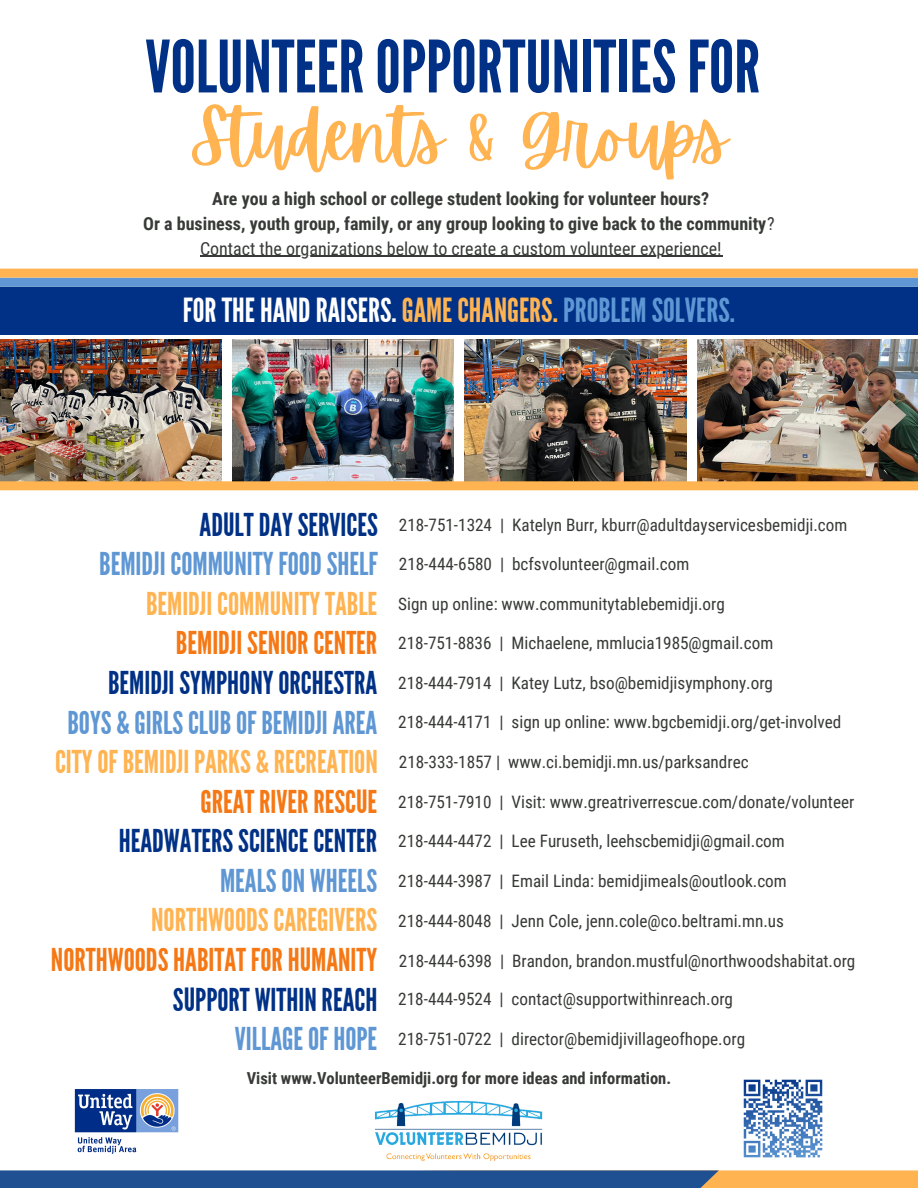
<style>
.page{position:relative;width:918px;height:1188px;background:#fff}
.page>*{position:absolute;margin:0;border:0;box-sizing:border-box;transform-origin:0 0}
.t1{font:72px "League Gothic";color:#003186}
.t2{font:72px "Apricots";color:#ffb351}
.t3{font:33.3px "League Gothic";color:#fff}
.t4{font:31.5px "League Gothic";color:#003186}
.t5{font:31.5px "League Gothic";color:#5e97d4}
.t6{font:31.5px "League Gothic";color:#ffb351}
.t7{font:31.5px "League Gothic";color:#f57814}
.t8{font:700 18px "Roboto Condensed";color:#373a36}
.t9{font:18px "Roboto Condensed";color:#373a36}
.t10{font:17.25px "Roboto Condensed";color:#373a36}
.t11{font:700 16.5px "Roboto Condensed";color:#373a36}
.s1{font-weight:400}
.s2{color:#ffb351}
.s3{color:#5e97d4}
</style>
<div class="page">
<img style="left:0;top:340px;width:222px;height:141px">
<img style="left:233px;top:340px;width:220px;height:141px">
<img style="left:465px;top:340px;width:221px;height:141px">
<img style="left:698px;top:340px;width:220px;height:141px">
<div style="left:0;top:287px;width:918px;height:9px;background:#003186"></div>
<div style="left:0;top:278px;width:918px;height:9px;background:#5e97d4"></div>
<div style="left:0;top:269px;width:918px;height:9px;background:#ffb351"></div>
<div style="left:0;top:289px;width:918px;height:46px;background:#003186"></div>
<div style="left:0;top:481px;width:918px;height:9px;background:#ffb351"></div>
<div style="left:57px;top:1170px;width:861px;height:18px;background:#ffb351"></div>
<div style="left:0;top:1170px;width:719px;height:18px;background:#1f5092"></div>
<img style="left:74px;top:1089px;width:105px;height:65px">
<img style="left:743px;top:1079px;width:80px;height:79px">
<img style="left:374px;top:1100px;width:169px;height:61px">
<hr style="left:200px;top:256px;width:522px;height:1px;background:#373a36">
<p class="t1" style="left:145px;top:25px;width:616px">VOLUNTEER OPPORTUNITIES FOR</p>
<p class="t2" style="left:191px;top:94px;width:538px">Students &amp; Groups</p>
<p class="t8" style="left:212px;top:188px;width:498px">Are you a high school or college student looking for volunteer hours?</p>
<p class="t8" style="left:143px;top:213px;width:633px">Or a business, youth group, family, or any group looking to give back to the community<span class="s1">?</span></p>
<p class="t9" style="left:200px;top:238px;width:523px">Contact the organizations below to create a custom volunteer experience!</p>
<p class="t3" style="left:183px;top:291px;width:554px">FORTHEHANDRAISERS.<span class="s2">GAMECHANGERS.</span><span class="s3">PROBLEM SOLVERS.</span></p>
<p class="t4" style="left:200px;top:506px;width:180px">ADULTDAYSERVICES</p>
<h3 class="t10" style="left:399px;top:515px;width:450px">218-751-1324 | Katelyn Burr, kburr@adultdayservicesbemidji.com</h3>
<h3 class="t5" style="left:99px;top:546px;width:280px">BEMIDJICOMMUNITYFOODSHELF</h3>
<p class="t10" style="left:399px;top:554px;width:292px">218-444-6580 | bcfsvolunteer@gmail.com</p>
<p class="t6" style="left:146px;top:585px;width:233px">BEMIDJICOMMUNITYTABLE</p>
<p class="t10" style="left:398px;top:594px;width:328px">Sign up online: www.communitytablebemidji.org</p>
<p class="t7" style="left:176px;top:625px;width:203px">BEMIDJISENIORCENTER</p>
<h3 class="t4" style="left:108px;top:665px;width:271px">BEMIDJISYMPHONYORCHESTRA</h3>
<p class="t5" style="left:68px;top:704px;width:311px">BOYS &amp; GIRLSCLUBOFBEMIDJIAREA</p>
<h3 class="t10" style="left:398px;top:634px;width:376px">218-751-8836 | Michaelene, mmlucia1985@gmail.com</h3>
<h3 class="t10" style="left:398px;top:673px;width:376px">218-444-7914 | Katey Lutz, bso@bemidjisymphony.org</h3>
<h3 class="t10" style="left:398px;top:712px;width:444px">218-444-4171 | sign up online: www.bgcbemidji.org/get-involved</h3>
<p class="t6" style="left:55px;top:744px;width:324px">CITYOFBEMIDJIPARKS &amp; RECREATION</p>
<p class="t10" style="left:399px;top:752px;width:351px">218-333-1857 | www.ci.bemidji.mn.us/parksandrec</p>
<p class="t7" style="left:200px;top:783px;width:178px">GREATRIVERRESCUE</p>
<h3 class="t4" style="left:119px;top:823px;width:260px">HEADWATERSSCIENCECENTER</h3>
<h3 class="t5" style="left:220px;top:863px;width:159px">MEALSON WHEELS</h3>
<h3 class="t6" style="left:151px;top:902px;width:228px">NORTHWOODSCAREGIVERS</h3>
<h3 class="t10" style="left:398px;top:792px;width:457px">218-751-7910 | Visit: www.greatriverrescue.com/donate/volunteer</h3>
<h3 class="t10" style="left:398px;top:831px;width:388px">218-444-4472 | Lee Furuseth, leehscbemidji@gmail.com</h3>
<h3 class="t10" style="left:398px;top:871px;width:390px">218-444-3987 | Email Linda: bemidjimeals@outlook.com</h3>
<h3 class="t10" style="left:398px;top:911px;width:387px">218-444-8048 | Jenn Cole, jenn.cole@co.beltrami.mn.us</h3>
<p class="t7" style="left:51px;top:942px;width:328px">NORTHWOODSHABITATFORHUMANITY</p>
<p class="t10" style="left:399px;top:951px;width:458px">218-444-6398 | Brandon, brandon.mustful@northwoodshabitat.org</p>
<h3 class="t4" style="left:173px;top:981px;width:206px">SUPPORT WITHINREACH</h3>
<h3 class="t10" style="left:398px;top:989px;width:336px">218-444-9524 | contact@supportwithinreach.org</h3>
<p class="t5" style="left:235px;top:1021px;width:144px">VILLAGEOFHOPE</p>
<p class="t10" style="left:398px;top:1029px;width:348px">218-751-0722 | director@bemidjivillageofhope.org</p>
<p class="t11" style="left:247px;top:1069px;width:426px">Visit www.VolunteerBemidji.org for more ideas and information.</p>
</div>
